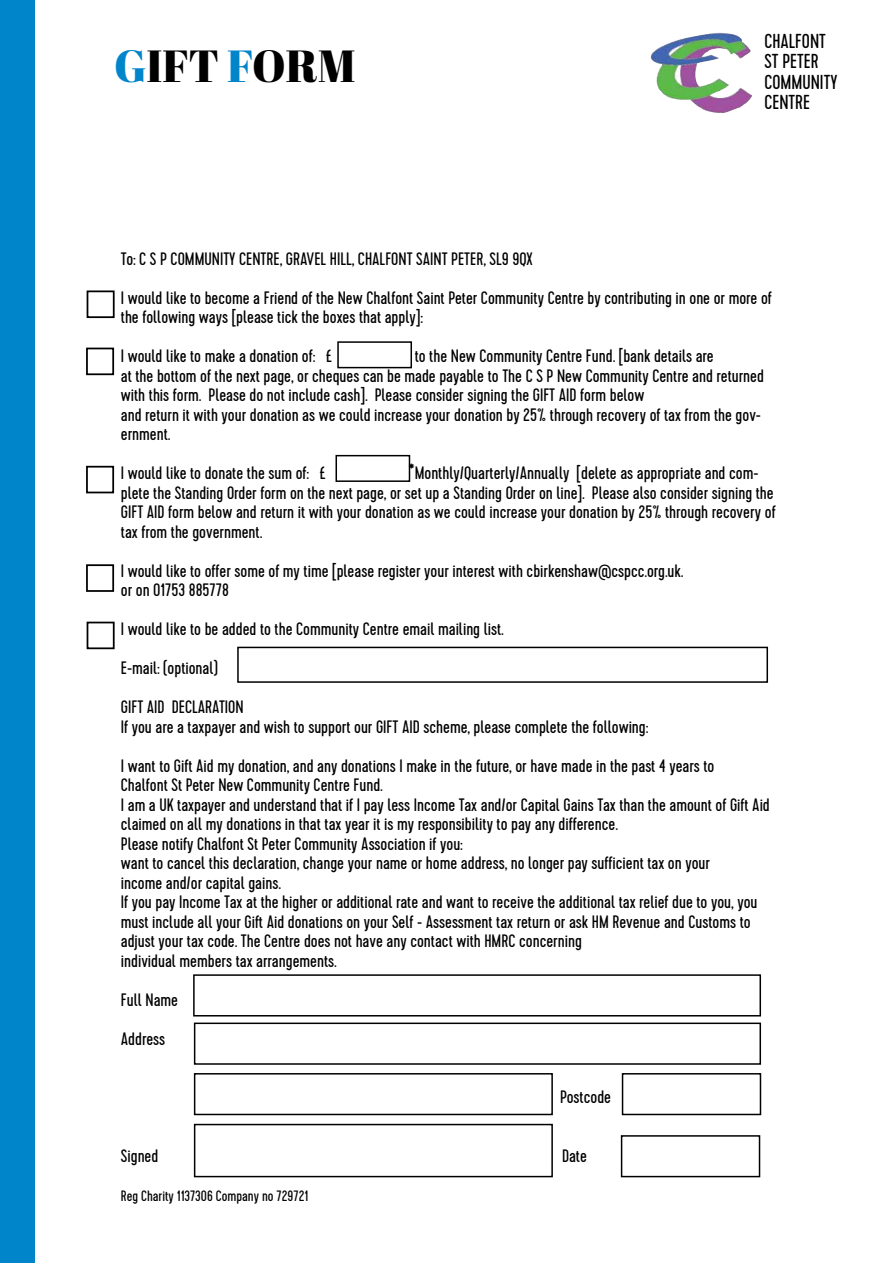
<style>
.page{position:relative;width:893px;height:1263px;background:#fff}
.page>*{position:absolute;margin:0;border:0;box-sizing:border-box;transform-origin:0 0}
.t1{font:45px "Abril Fatface";color:#000}
.t2{font:20.25px/20.2px "Cervo";color:#000}
.t3{font:18px/19.5px "Cervo";color:#000}
.t4{font:15px "Cervo";color:#000}
.s1{color:#0085cb}
</style>
<div class="page">
<img style="left:650px;top:32px;width:102px;height:81px">
<div style="left:0;top:0;width:34px;height:1263px;background:#0085cb"></div>
<div style="left:337px;top:341px;width:75px;height:27px;border:2px solid #000"></div>
<div style="left:335px;top:455px;width:75px;height:27px;border:2px solid #000"></div>
<div style="left:86px;top:466px;width:28px;height:27px;border:2px solid #000"></div>
<div style="left:86px;top:348px;width:28px;height:27px;border:2px solid #000"></div>
<div style="left:87px;top:290px;width:28px;height:28px;border:2px solid #000"></div>
<div style="left:86px;top:564px;width:28px;height:28px;border:2px solid #000"></div>
<div style="left:87px;top:622px;width:28px;height:27px;border:2px solid #000"></div>
<div style="left:237px;top:647px;width:531px;height:36px;border:2px solid #000"></div>
<div style="left:194px;top:1124px;width:359px;height:53px;border:2px solid #000"></div>
<div style="left:621px;top:1135px;width:139px;height:42px;border:2px solid #000"></div>
<div style="left:622px;top:1073px;width:139px;height:42px;border:2px solid #000"></div>
<div style="left:193px;top:974px;width:568px;height:42px;border:2px solid #000"></div>
<div style="left:194px;top:1022px;width:567px;height:43px;border:2px solid #000"></div>
<div style="left:194px;top:1073px;width:359px;height:42px;border:2px solid #000"></div>
<h1 class="t1" style="left:114px;top:34px;width:243px"><span class="s1">G</span>IFT <span class="s1">F</span>ORM</h1>
<p class="t2" style="left:764px;top:32px;width:74px">CHALFONT<br>ST PETER<br>COMMUNITY<br>CENTRE</p>
<p class="t3" style="left:121px;top:249px;width:65px">To: C S P Community</p>
<p class="t3" style="left:239px;top:249px;width:15px">Centre</p>
<p class="t3" style="left:280px;top:249px;width:93px">, Gravel Hill, Chalfont</p>
<p class="t3" style="left:121px;top:240px;width:652px;line-height:39px;text-indent:295px">Saint Peter, SL9 9QX<br>I would like to become a Friend of the New Chalfont Saint Peter Community Centre by contributing in one or more of</p>
<p class="t3" style="left:121px;top:298px;width:303px;line-height:39px">the following ways [please tick the boxes that apply]:<br>I would like to make a donation of: £</p>
<p class="t3" style="left:121px;top:347px;width:645px;text-indent:294px">to the New Community Centre Fund. [bank details are<br>at the bottom of the next page, or cheques can be made payable to The C S P New Community Centre and returned with this form. Please do not include cash]. Please consider signing the Gift Aid form below<br>and return it with your donation as we could increase your donation by 25% through recovery of tax from the gov&shy;ernment.</p>
<p class="t3" style="left:121px;top:464px;width:206px">I would like to donate the sum of: £</p>
<p class="t3" style="left:121px;top:464px;width:656px;text-indent:288px">*Monthly/Quarterly/Annually [delete as appropriate and com&shy;plete the Standing Order form on the next page, or set up a Standing Order on line]. Please also consider signing the Gift Aid form below and return it with your donation as we could increase your donation by 25% through recovery of tax from the government.</p>
<p class="t3" style="left:121px;top:561px;width:564px">I would like to offer some of my time [please register your interest with cbirkenshaw@cspcc.org.uk. or on 01753 885778</p>
<p class="t3" style="left:121px;top:610px;width:384px;line-height:39px">I would like to be added to the Community Centre email mailing list.<br>E-mail: (optional)<br>GIFT AID DECLARATION</p>
<p class="t3" style="left:121px;top:708px;width:595px;line-height:39px">If you are a taxpayer and wish to support our GIFT AID scheme, please complete the following:<br>I want to Gift Aid my donation, and any donations I make in the future, or have made in the past 4 years to</p>
<p class="t3" style="left:121px;top:776px;width:650px">Chalfont St Peter New Community Centre Fund.<br>I am a UK taxpayer and understand that if I pay less Income Tax and/or Capital Gains Tax than the amount of Gift Aid claimed on all my donations in that tax year it is my responsibility to pay any difference.<br>Please notify Chalfont St Peter Community Association if you:<br>want to cancel this declaration, change your name or home address, no longer pay sufficient tax on your<br>income and/or capital gains.<br>If you pay Income Tax at the higher or additional rate and want to receive the additional tax relief due to you, you must include all your Gift Aid donations on your Self - Assessment tax return or ask HM Revenue and Customs to adjust your tax code. The Centre does not have any contact with HMRC concerning<br>individual members tax arrangements.</p>
<p class="t3" style="left:121px;top:980px;width:59px;line-height:39px">Full Name<br>Address</p>
<p class="t3" style="left:560px;top:1088px;width:52px">Postcode</p>
<p class="t3" style="left:121px;top:1146px;width:39px">Signed</p>
<p class="t3" style="left:562px;top:1146px;width:26px">Date</p>
<p class="t4" style="left:121px;top:1187px;width:189px">Reg Charity 1137306 Company no 729721</p>
</div>
